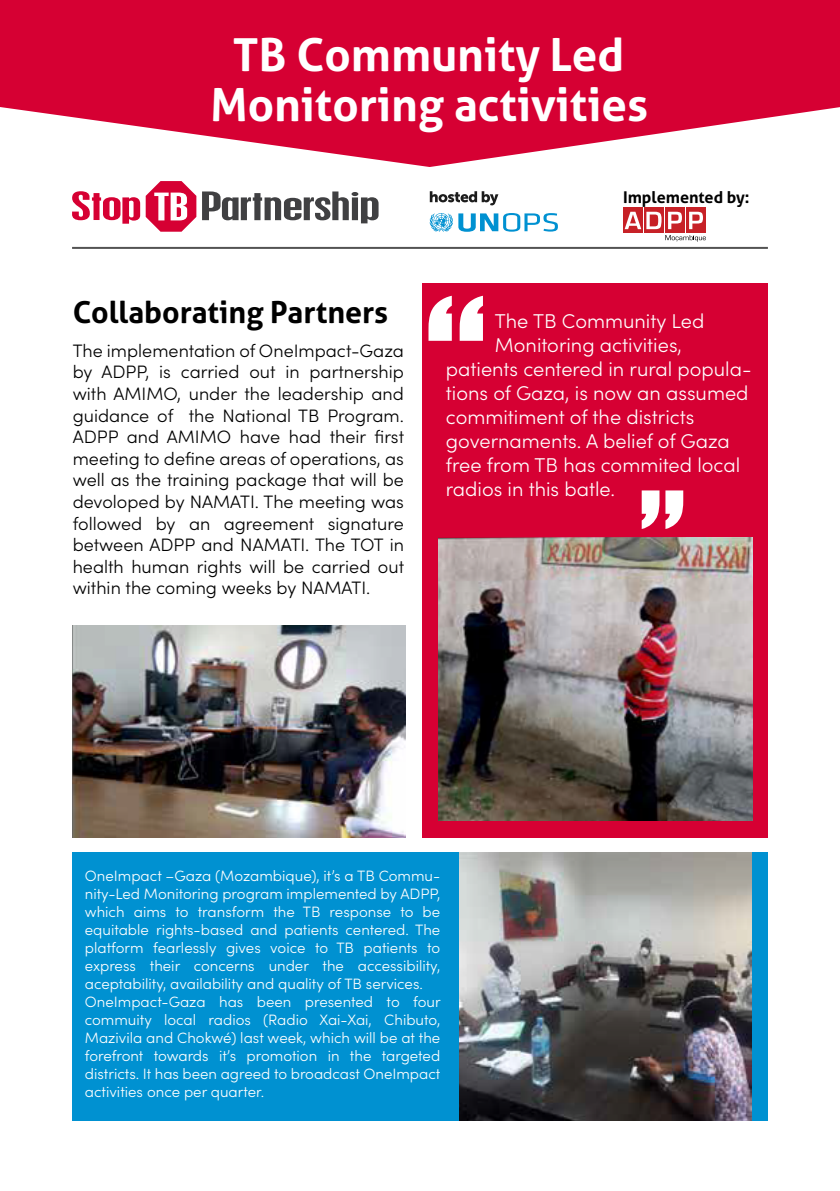
<style>
.page{position:relative;width:840px;height:1191px;background:#fff}
.page>*{position:absolute;margin:0;border:0;box-sizing:border-box;transform-origin:0 0}
.t1{font:700 45.6px/49.4px "Aller";color:#fff;text-align:center}
.t2{font:700 30.4px "Aller";color:#000}
.t3{font:300 20px "Sofia Pro";color:#fff}
.t4{font:300 18px/21.6px "Sofia Pro";color:#000;text-align:justify}
.t5{font:700 16.2px "Aller";color:#000}
.t6{font:300 15px/18px "Sofia Pro";color:#fff}
</style>
<div class="page">
<div style="left:422px;top:283px;width:345px;height:554px;background:#d60033"></div>
<div style="left:72px;top:852px;width:695px;height:268px;background:#0091d1"></div>
<img style="left:438px;top:538px;width:314px;height:282px">
<img style="left:72px;top:625px;width:333px;height:212px">
<img style="left:459px;top:852px;width:292px;height:268px">
<hr style="left:72px;top:247px;width:695px;height:2px;background:#535353">
<svg style="left:0;top:0;width:839px;height:167px;fill:#d60033"></svg>
<svg style="left:429px;top:213px;width:128px;height:19px"></svg>
<svg style="left:429px;top:191px;width:69px;height:14px"></svg>
<svg style="left:72px;top:191px;width:68px;height:33px"></svg>
<svg style="left:202px;top:191px;width:176px;height:32px"></svg>
<svg style="left:146px;top:181px;width:50px;height:51px"></svg>
<div style="left:622px;top:208px;width:20px;height:25px;background:#c72127"></div>
<svg style="left:644px;top:208px;width:19px;height:25px"></svg>
<svg style="left:624px;top:212px;width:37px;height:17px"></svg>
<div style="left:664px;top:208px;width:20px;height:25px;background:#c72127"></div>
<svg style="left:668px;top:212px;width:13px;height:17px"></svg>
<div style="left:685px;top:208px;width:20px;height:25px;background:#c72127"></div>
<svg style="left:689px;top:212px;width:13px;height:17px"></svg>
<svg style="left:665px;top:235px;width:40px;height:7px"></svg>
<svg style="left:428px;top:296px;width:54px;height:45px"></svg>
<svg style="left:641px;top:490px;width:42px;height:39px"></svg>
<h1 class="t1" style="left:210px;top:30px;width:439px">TB Community Led<br>Monitoring activities</h1>
<h2 class="t2" style="left:73px;top:293px;width:317px">Collaborating Partners</h2>
<p class="t4" style="left:73px;top:338px;width:333px">The implementation of OneImpact-Gaza by ADPP, is carried out in partnership with AMIMO, under the leadership and guidance of the National TB Program.<br>ADPP and AMIMO have had their first meeting to define areas of operations, as well as the training package that will be devoloped by NAMATI. The meeting was followed by an agreement signature between ADPP and NAMATI. The TOT in health human rights will be carried out within the coming weeks by NAMATI.</p>
<p class="t5" style="left:622px;top:187px;width:128px">Implemented by:</p>
<h3 class="t3" style="left:494px;top:307px;width:211px">The TB Community Led</h3>
<h3 class="t3" style="left:494px;top:331px;width:188px">Monitoring activities,</h3>
<h3 class="t3" style="left:445px;top:355px;width:307px">patients centered in rural popula-</h3>
<h3 class="t3" style="left:445px;top:379px;width:304px">tions of Gaza, is now an assumed</h3>
<h3 class="t3" style="left:445px;top:403px;width:250px">commitiment of the districts</h3>
<h3 class="t3" style="left:445px;top:427px;width:285px">governaments. A belief of Gaza</h3>
<h3 class="t3" style="left:445px;top:451px;width:295px">free from TB has commited local</h3>
<h3 class="t3" style="left:445px;top:475px;width:171px">radios in this batle.</h3>
<p class="t6" style="left:85px;top:865px;width:357px">OneImpact –Gaza (Mozambique), it’s a TB Commu&shy;nity-Led Monitoring program implemented by ADPP, which aims to transform the TB response to be equitable rights-based and patients centered. The platform fearlessly gives voice to TB patients to express their concerns under the accessibility, aceptability, availability and quality of TB services.<br>OneImpact-Gaza has been presented to four commuity local radios (Radio Xai-Xai, Chibuto, Mazivila and Chokwé) last week, which will be at the forefront towards it’s promotion in the targeted districts. It has been agreed to broadcast OneImpact activities once per quarter.</p>
</div>
